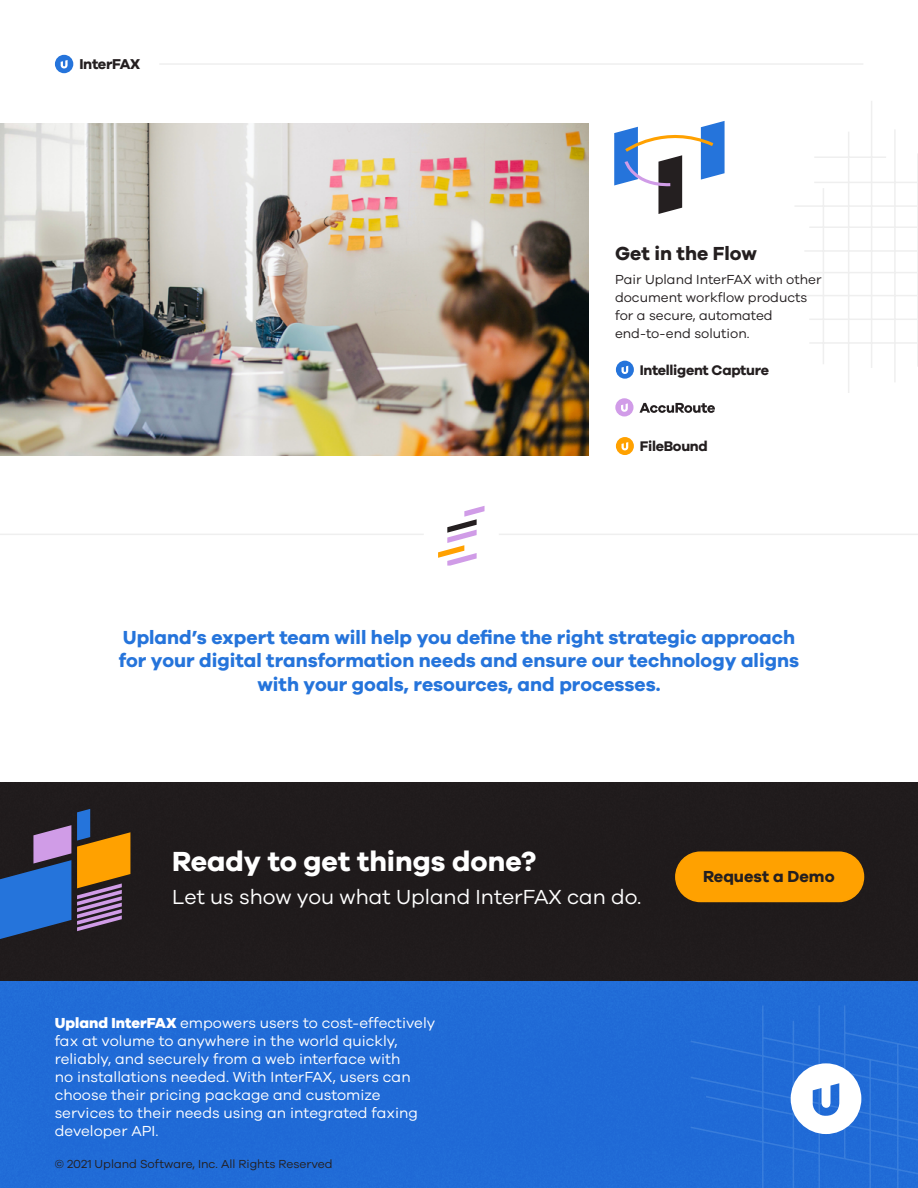
<style>
.page{position:relative;width:918px;height:1188px;background:#fff}
.page>*{position:absolute;margin:0;border:0;box-sizing:border-box;transform-origin:0 0}
.t1{font:700 28.5px "Galano Grotesque";color:#fff}
.t2{font:21px "Galano Grotesque";color:#fff}
.t3{font:700 19.5px/23.4px "Galano Grotesque";color:#2574db;text-align:center}
.t4{font:700 19.5px "Galano Grotesque";color:#241f20}
.t5{font:700 16.5px "Galano Grotesque";color:#241f20}
.t6{font:15px/18px "Galano Grotesque";color:#fff}
.t7{font:700 14.7px "Galano Grotesque";letter-spacing:-.02em;color:#241f20}
.t8{font:700 14.4px "Galano Grotesque";letter-spacing:-.02em;color:#241f20}
.t9{font:13.5px/18px "Galano Grotesque";color:#241f20}
.t10{font:12px "Galano Grotesque";color:#241f20}
.s1{font-weight:800}
</style>
<div class="page">
<svg style="left:55px;top:55px;width:18px;height:18px"></svg>
<hr style="left:159px;top:63px;width:704px;height:2px;background:#efefef">
<hr style="left:917px;top:229px;width:1px;height:179px;background:#efefef">
<hr style="left:809px;top:342px;width:109px;height:2px;background:#efefef">
<hr style="left:809px;top:319px;width:109px;height:1px;background:#efefef">
<hr style="left:804px;top:250px;width:114px;height:2px;background:#efefef">
<hr style="left:809px;top:226px;width:109px;height:2px;background:#efefef">
<hr style="left:794px;top:205px;width:124px;height:2px;background:#efefef">
<hr style="left:814px;top:182px;width:104px;height:1px;background:#efefef">
<hr style="left:814px;top:156px;width:72px;height:2px;background:#efefef">
<hr style="left:799px;top:295px;width:119px;height:1px;background:#efefef">
<hr style="left:809px;top:272px;width:109px;height:1px;background:#efefef">
<hr style="left:917px;top:151px;width:1px;height:237px;background:#efefef">
<hr style="left:894px;top:129px;width:2px;height:253px;background:#efefef">
<hr style="left:871px;top:101px;width:1px;height:267px;background:#efefef">
<hr style="left:848px;top:132px;width:1px;height:261px;background:#efefef">
<hr style="left:823px;top:188px;width:1px;height:176px;background:#efefef">
<div style="left:0;top:969px;width:918px;height:219px;background:#206bd6"></div>
<div style="left:0;top:771px;width:918px;height:210px;background:#241f20"></div>
<div style="left:676px;top:852px;width:188px;height:49px;background:#ffa100;border-radius:25px"></div>
<div style="left:675px;top:851px;width:189px;height:51px;border:2px solid #ffa100;border-radius:25px"></div>
<svg style="left:616px;top:361px;width:18px;height:18px"></svg>
<svg style="left:615px;top:398px;width:100px;height:18px"></svg>
<svg style="left:616px;top:437px;width:18px;height:18px"></svg>
<img style="left:0;top:124px;width:589px;height:332px">
<svg style="left:614px;top:121px;width:111px;height:93px"></svg>
<svg style="left:0;top:825px;width:71px;height:114px"></svg>
<svg style="left:77px;top:809px;width:53px;height:122px"></svg>
<hr style="left:0;top:534px;width:424px;height:1px;background:#efefef">
<hr style="left:499px;top:534px;width:419px;height:1px;background:#efefef">
<svg style="left:438px;top:506px;width:47px;height:60px"></svg>
<svg style="left:691px;top:1005px;width:227px;height:183px"></svg>
<p class="t7" style="left:79px;top:55px;width:63px">InterFAX</p>
<h3 class="t4" style="left:615px;top:241px;width:143px">Get in the Flow</h3>
<p class="t9" style="left:615px;top:270px;width:208px">Pair Upland InterFAX with other document workflow products for a secure, automated end-to-end solution.</p>
<p class="t8" style="left:640px;top:361px;width:131px">Intelligent Capture</p>
<p class="t8" style="left:640px;top:438px;width:70px">FileBound</p>
<h3 class="t3" style="left:119px;top:625px;width:682px">Upland’s expert team will help you define the right strategic approach for your digital transformation needs and ensure our technology aligns with your goals, resources, and processes.</h3>
<h1 class="t1" style="left:172px;top:844px;width:366px">Ready to get things done?</h1>
<h2 class="t2" style="left:172px;top:884px;width:471px">Let us show you what Upland InterFAX can do.</h2>
<p class="t6" style="left:55px;top:1014px;width:382px"><span class="s1">Upland InterFAX</span> empowers users to cost-effectively fax at volume to anywhere in the world quickly, reliably, and securely from a web interface with<br>no installations needed. With InterFAX, users can choose their pricing package and customize services to their needs using an integrated faxing developer API.</p>
<p class="t10" style="left:55px;top:1156px;width:280px">© 2021 Upland Software, Inc. All Rights Reserved</p>
<p class="t5" style="left:703px;top:866px;width:133px">Request a Demo</p>
</div>
